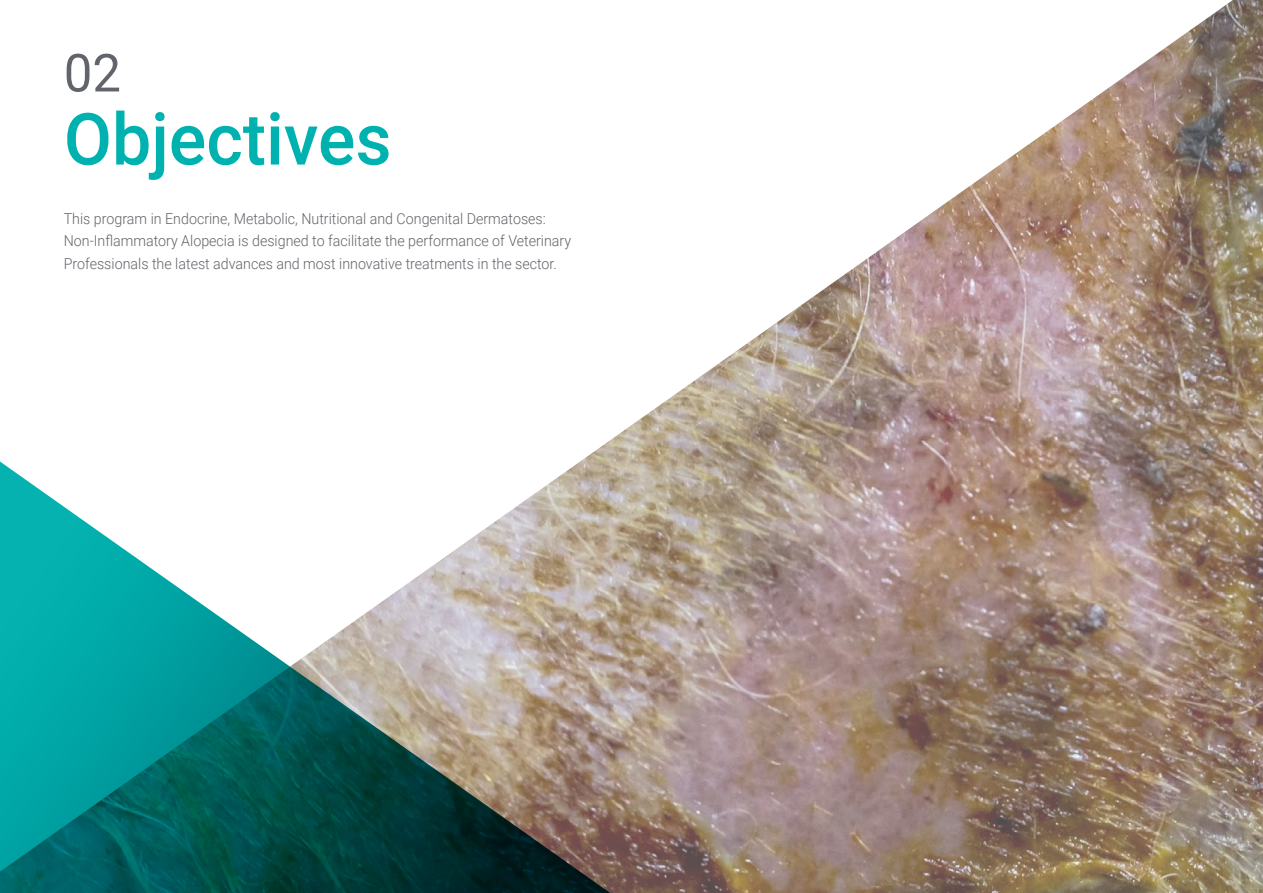
<style>
.page{position:relative;width:1263px;height:893px;background:#fff}
.page>*{position:absolute;margin:0;border:0;box-sizing:border-box;transform-origin:0 0}
.t1{font:500 72px "Roboto";color:#00b2af}
.t2{font:52.5px "Roboto";color:#61646a}
.t3{font:300 15px/22.5px "Roboto";color:#61646a;scale:.95 1}
</style>
<div class="page">
<img style="left:602px;top:0;width:661px;height:893px">
<svg style="left:0;top:446px;width:640px;height:447px"></svg>
<h2 class="t2" style="left:64px;top:36px;width:59px">02</h2>
<h1 class="t1" style="left:64px;top:89px;width:329px">Objectives</h1>
<p class="t3" style="left:64px;top:207px;width:536px">This program in Endocrine, Metabolic, Nutritional and Congenital Dermatoses:<br>Non-Inflammatory Alopecia is designed to facilitate the performance of Veterinary<br>Professionals the latest advances and most innovative treatments in the sector.</p>
</div>
